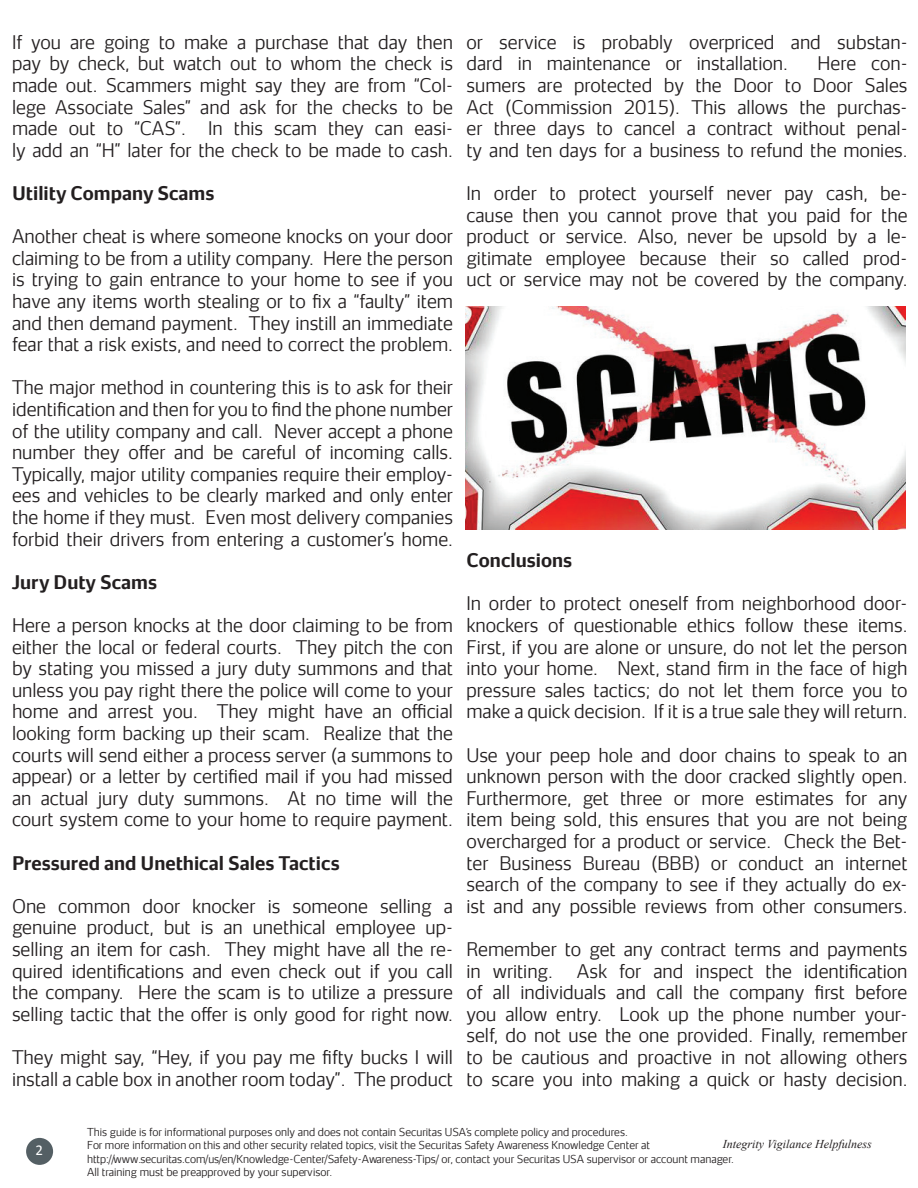
<style>
.page{position:relative;width:918px;height:1188px;background:#fff}
.page>*{position:absolute;margin:0;border:0;box-sizing:border-box;transform-origin:0 0}
.t1{font:300 18px/21.6px "Securitas Sans TT";color:#231f20;text-align:justify}
.t2{font:700 18px "Securitas Sans TT";color:#231f20}
.t3{font:15px "Calibri";color:#fff}
.t4{font:italic 12px "Times New Roman";color:#231f20}
.t5{font:300 10.5px/13.5px "Securitas Sans TT";color:#231f20}
</style>
<div class="page">
<div style="left:26px;top:1138px;width:27px;height:27px;background:#545f64;border-radius:50%"></div>
<img style="left:465px;top:306px;width:441px;height:224px">
<p class="t1" style="left:12px;top:29px;width:443px">If you are going to make a purchase that day then pay by check, but watch out to whom the check is made out. Scammers might say they are from “Col&shy;lege Associate Sales” and ask for the checks to be made out to “CAS”. In this scam they can easi&shy;ly add an “H” later for the check to be made to cash.</p>
<p class="t2" style="left:12px;top:177px;width:204px">Utility Company Scams</p>
<p class="t1" style="left:12px;top:223px;width:443px">Another cheat is where someone knocks on your door claiming to be from a utility company. Here the person is trying to gain entrance to your home to see if you have any items worth stealing or to fix a “faulty” item and then demand payment. They instill an immediate fear that a risk exists, and need to correct the problem.</p>
<p class="t1" style="left:12px;top:375px;width:443px">The major method in countering this is to ask for their identification and then for you to find the phone number of the utility company and call. Never accept a phone number they offer and be careful of incoming calls.<br>Typically, major utility companies require their employ&shy;ees and vehicles to be clearly marked and only enter the home if they must. Even most delivery companies forbid their drivers from entering a customer’s home.</p>
<p class="t2" style="left:12px;top:566px;width:147px">Jury Duty Scams</p>
<p class="t1" style="left:12px;top:612px;width:443px">Here a person knocks at the door claiming to be from either the local or federal courts. They pitch the con by stating you missed a jury duty summons and that unless you pay right there the police will come to your home and arrest you. They might have an official looking form backing up their scam. Realize that the courts will send either a process server (a summons to appear) or a letter by certified mail if you had missed an actual jury duty summons. At no time will the court system come to your home to require payment.</p>
<p class="t2" style="left:12px;top:847px;width:329px">Pressured and Unethical Sales Tactics</p>
<p class="t1" style="left:12px;top:893px;width:443px">One common door knocker is someone selling a genuine product, but is an unethical employee up&shy;selling an item for cash. They might have all the re&shy;quired identifications and even check out if you call the company. Here the scam is to utilize a pressure selling tactic that the offer is only good for right now.</p>
<p class="t1" style="left:12px;top:1044px;width:443px">They might say, “Hey, if you pay me fifty bucks I will install a cable box in another room today”. The product</p>
<p class="t1" style="left:466px;top:29px;width:443px">or service is probably overpriced and substan&shy;dard in maintenance or installation.</p>
<p class="t1" style="left:466px;top:51px;width:443px;text-indent:351px">Here con&shy;sumers are protected by the Door to Door Sales Act (Commission 2015). This allows the purchas&shy;er three days to cancel a contract without penal&shy;ty and ten days for a business to refund the monies.</p>
<p class="t1" style="left:466px;top:180px;width:443px">In order to protect yourself never pay cash, be&shy;cause then you cannot prove that you paid for the product or service. Also, never be upsold by a le&shy;gitimate employee because their so called prod&shy;uct or service may not be covered by the company.</p>
<p class="t2" style="left:466px;top:545px;width:107px">Conclusions</p>
<p class="t1" style="left:466px;top:591px;width:443px">In order to protect oneself from neighborhood door&shy;knockers of questionable ethics follow these items.<br>First, if you are alone or unsure, do not let the person into your home. Next, stand firm in the face of high pressure sales tactics; do not let them force you to make a quick decision. If it is a true sale they will return.</p>
<p class="t1" style="left:466px;top:742px;width:443px">Use your peep hole and door chains to speak to an unknown person with the door cracked slightly open.<br>Furthermore, get three or more estimates for any item being sold, this ensures that you are not being overcharged for a product or service. Check the Bet&shy;ter Business Bureau (BBB) or conduct an internet search of the company to see if they actually do ex&shy;ist and any possible reviews from other consumers.</p>
<p class="t1" style="left:466px;top:936px;width:442px">Remember to get any contract terms and payments in writing.</p>
<p class="t1" style="left:466px;top:958px;width:443px;text-indent:110px">Ask for and inspect the identification of all individuals and call the company first before you allow entry. Look up the phone number your&shy;self, do not use the one provided. Finally, remember to be cautious and proactive in not allowing others to scare you into making a quick or hasty decision.</p>
<p class="t5" style="left:87px;top:1124px;width:648px">This guide is for informational purposes only and does not contain Securitas USA’s complete policy and procedures.<br>For more information on this and other security related topics, visit the Securitas Safety Awareness Knowledge Center at http://www.securitas.com/us/en/Knowledge-Center/Safety-Awareness-Tips/ or, contact your Securitas USA supervisor or account manager.<br>All training must be preapproved by your supervisor.</p>
<p class="t3" style="left:35px;top:1141px;width:9px">2</p>
<p class="t4" style="left:723px;top:1136px;width:151px">Integrity Vigilance Helpfulness</p>
</div>
